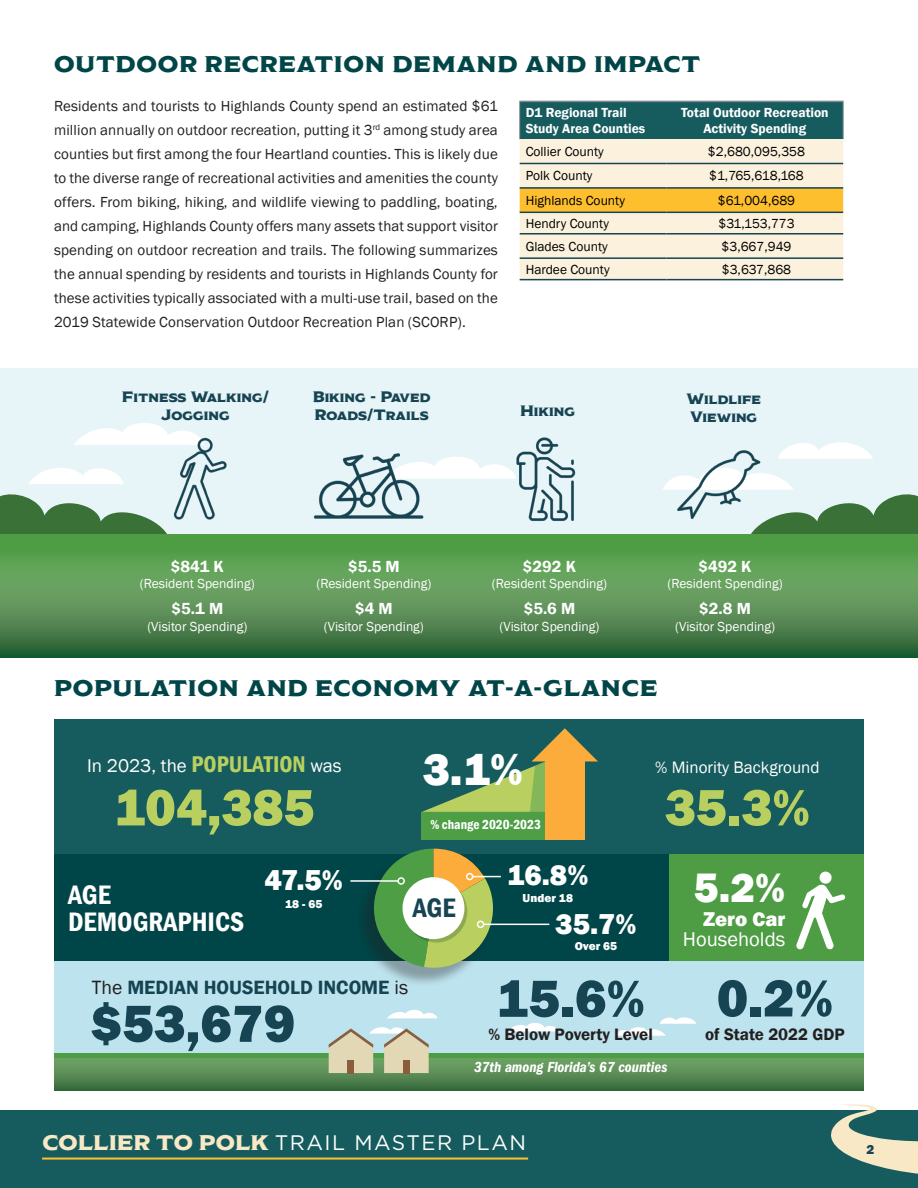
<style>
.page{position:relative;width:918px;height:1188px;background:#fff}
.page>*{position:absolute;margin:0;border:0;box-sizing:border-box;transform-origin:0 0}
.t1{font:800 54px "Franklin Gothic";color:#164452}
.t2{font:800 52.95px "Franklin Gothic";color:#b9d061}
.t3{font:800 46.35px "Franklin Gothic";color:#fff}
.t4{font:800 42.3px "Franklin Gothic";color:#fff}
.t5{font:800 29.7px "Franklin Gothic";color:#fff}
.t6{font:600 condensed 27.45px "Franklin Gothic";color:#fff}
.t7{font:600 condensed 27.45px "Franklin Gothic";color:#164452}
.Header_2{font:22.5px "Modesto Expanded";letter-spacing:.03em;color:#004547}
.t8{font:21px "Gotham";letter-spacing:.07em;color:#fff}
.t9{font:20.55px/19.5px "Franklin Gothic";color:#fff;text-align:right}
.t10{font:600 19.8px "Franklin Gothic";color:#164452}
.t11{font:19.05px "Franklin Gothic";color:#fff}
.t12{font:600 16.95px "Franklin Gothic";color:#231f20}
.t13{font:16.95px "Franklin Gothic";color:#fff}
.t14{font:600 16.5px "Franklin Gothic";color:#fff}
.t15{font:15.15px "ITC Franklin Gothic Std Dm Cd It";color:#fff}
.Body_Text{font:15px/24px "Franklin Gothic";letter-spacing:.01em;color:#231f20;text-align:justify}
.t16{font:15px/18px "Modesto Expanded";color:#164452}
.t17{font:13.5px "Franklin Gothic";color:#fff}
.t18{font:13.5px "Franklin Gothic";color:#000}
.t19{font:600 13.5px/16.2px "Franklin Gothic";color:#fff}
.t20{font:600 condensed 13.5px "Franklin Gothic";color:#fff}
.t21{font:13.5px "Franklin Gothic";letter-spacing:-.02em;color:#000}
.t22{font:800 13.5px "Franklin Gothic";color:#164452}
.t23{font:800 11.85px "Franklin Gothic";color:#fff}
.s1{font-weight:600;font-stretch:condensed;font-size:23.4px;color:#b9d061}
.s2{font-weight:400;color:#231f20}
.s3{font-weight:800}
.s4{font-family:"Modesto Expanded";color:#f8e8c6}
</style>
<div class="page">
<div style="left:0;top:368px;width:918px;height:290px;background:#e7f5f8"></div>
<svg style="left:0;top:494px;width:167px;height:40px"></svg>
<div style="left:0;top:534px;width:918px;height:124px;background:#4e9c44"></div>
<svg style="left:0;top:558px;width:918px;height:100px;background:#538c51"></svg>
<svg style="left:663px;top:442px;width:255px;height:92px"></svg>
<svg style="left:74px;top:423px;width:120px;height:22px"></svg>
<svg style="left:29px;top:468px;width:95px;height:16px"></svg>
<svg style="left:439px;top:457px;width:58px;height:22px"></svg>
<div style="left:54px;top:961px;width:810px;height:129px;background:#bde3ee"></div>
<svg style="left:54px;top:1053px;width:810px;height:6px;background:#529c48"></svg>
<svg style="left:54px;top:1059px;width:810px;height:31px;background:#558752"></svg>
<svg style="left:615px;top:1017px;width:82px;height:19px"></svg>
<svg style="left:387px;top:1010px;width:51px;height:8px"></svg>
<svg style="left:508px;top:1023px;width:50px;height:8px"></svg>
<svg style="left:329px;top:1027px;width:100px;height:46px"></svg>
<div style="left:403px;top:1060px;width:7px;height:13px;background:#8a5d3b"></div>
<div style="left:54px;top:719px;width:810px;height:242px;background:#165c5e"></div>
<div style="left:54px;top:854px;width:616px;height:107px;background:#004547"></div>
<img style="left:313px;top:453px;width:126px;height:66px">
<img style="left:669px;top:442px;width:101px;height:92px">
<img style="left:497px;top:437px;width:79px;height:84px">
<img style="left:158px;top:434px;width:69px;height:90px">
<div style="left:670px;top:854px;width:194px;height:107px;background:#4e9d45"></div>
<div style="left:422px;top:812px;width:150px;height:28px;background:#4d9e45"></div>
<svg style="left:422px;top:728px;width:176px;height:84px"></svg>
<div style="left:545px;top:759px;width:40px;height:81px;background:#fbac3a"></div>
<div style="left:357px;top:852px;width:135px;height:135px;background:#231f20;opacity:.36"></div>
<svg style="left:374px;top:849px;width:127px;height:119px"></svg>
<div style="left:466px;top:873px;width:7px;height:7px;border:2px solid #fff;border-radius:50%"></div>
<hr style="left:484px;top:924px;width:65px;height:1px;background:#fff">
<div style="left:477px;top:921px;width:7px;height:7px;border:2px solid #fff;border-radius:50%"></div>
<hr style="left:350px;top:880px;width:48px;height:2px;background:#fff">
<div style="left:397px;top:877px;width:8px;height:8px;border:2px solid #fff;border-radius:50%"></div>
<div style="left:0;top:1110px;width:918px;height:78px;background:#165c5e"></div>
<svg style="left:831px;top:1104px;width:87px;height:70px"></svg>
<hr style="left:42px;top:1158px;width:486px;height:2px;background:#fdbf2e">
<svg style="left:796px;top:871px;width:49px;height:79px"></svg>
<div style="left:520px;top:102px;width:323px;height:37px;background:#165c5e"></div>
<div style="left:520px;top:139px;width:323px;height:140px;background:#fbf1dd"></div>
<div style="left:520px;top:189px;width:323px;height:23px;background:#fdbf2e"></div>
<hr style="left:519px;top:102px;width:1px;height:37px;background:#939598">
<hr style="left:843px;top:102px;width:1px;height:37px;background:#939598">
<hr style="left:519px;top:101px;width:147px;height:1px;background:#7c8792">
<hr style="left:666px;top:101px;width:178px;height:1px;background:#7c8792">
<hr style="left:520px;top:163px;width:146px;height:1px;background:#164452">
<hr style="left:666px;top:163px;width:177px;height:1px;background:#164452">
<hr style="left:520px;top:257px;width:146px;height:2px;background:#164452">
<hr style="left:666px;top:257px;width:177px;height:2px;background:#164452">
<hr style="left:520px;top:279px;width:146px;height:1px;background:#164452">
<hr style="left:666px;top:279px;width:177px;height:1px;background:#164452">
<hr style="left:520px;top:233px;width:146px;height:2px;background:#164452">
<hr style="left:666px;top:233px;width:177px;height:2px;background:#164452">
<hr style="left:520px;top:187px;width:146px;height:2px;background:#164452">
<hr style="left:666px;top:187px;width:177px;height:2px;background:#164452">
<hr style="left:520px;top:212px;width:146px;height:1px;background:#164452">
<hr style="left:666px;top:212px;width:177px;height:1px;background:#164452">
<p class="Header_2" style="left:54px;top:53px;width:648px">OUTDOOR RECREATION DEMAND AND IMPACT</p>
<p class="Body_Text" style="left:54px;top:95px;width:446px">Residents and tourists to Highlands County spend an estimated $61 million annually on outdoor recreation, putting it 3<sup>rd</sup> among study area counties but first among the four Heartland counties. This is likely due to the diverse range of recreational activities and amenities the county offers. From biking, hiking, and wildlife viewing to paddling, boating, and camping, Highlands County offers many assets that support visitor spending on outdoor recreation and trails. The following summarizes the annual spending by residents and tourists in Highlands County for these activities typically associated with a multi-use trail, based on the 2019 Statewide Conservation Outdoor Recreation Plan (SCORP).</p>
<p class="t19" style="left:526px;top:104px;width:121px">D1 Regional Trail<br>Study Area Counties</p>
<p class="t19" style="left:681px;top:104px;width:149px;text-align:center">Total Outdoor Recreation<br>Activity Spending</p>
<p class="t18" style="left:526px;top:143px;width:80px">Collier County</p>
<p class="t18" style="left:708px;top:143px;width:99px">$2,680,095,358</p>
<p class="t18" style="left:526px;top:168px;width:68px">Polk County</p>
<p class="t21" style="left:709px;top:168px;width:96px">$1,765,618,168</p>
<p class="t18" style="left:526px;top:192px;width:101px">Highlands County</p>
<p class="t18" style="left:718px;top:192px;width:79px">$61,004,689</p>
<p class="t18" style="left:526px;top:215px;width:85px">Hendry County</p>
<p class="t18" style="left:718px;top:215px;width:78px">$31,153,773</p>
<p class="t18" style="left:526px;top:238px;width:84px">Glades County</p>
<p class="t18" style="left:722px;top:238px;width:72px">$3,667,949</p>
<p class="t18" style="left:526px;top:261px;width:85px">Hardee County</p>
<p class="t18" style="left:722px;top:261px;width:71px">$3,637,868</p>
<p class="t16" style="left:122px;top:387px;width:148px;text-align:center">Fitness Walking/<br>Jogging</p>
<p class="t16" style="left:313px;top:387px;width:119px">Biking - Paved<br>Roads/Trails</p>
<p class="t16" style="left:520px;top:402px;width:56px">Hiking</p>
<p class="t16" style="left:687px;top:390px;width:76px">Wildlife</p>
<p class="t16" style="left:690px;top:408px;width:69px">Viewing</p>
<p class="t14" style="left:171px;top:556px;width:55px">$841 K</p>
<p class="t17" style="left:140px;top:575px;width:117px">(Resident Spending)</p>
<p class="t14" style="left:171px;top:599px;width:53px">$5.1 M</p>
<p class="t17" style="left:147px;top:618px;width:101px">(Visitor Spending)</p>
<p class="t14" style="left:348px;top:556px;width:53px">$5.5 M</p>
<p class="t17" style="left:316px;top:575px;width:117px">(Resident Spending)</p>
<p class="t14" style="left:355px;top:599px;width:39px">$4 M</p>
<p class="t17" style="left:324px;top:618px;width:101px">(Visitor Spending)</p>
<p class="t14" style="left:523px;top:556px;width:55px">$292 K</p>
<p class="t17" style="left:492px;top:575px;width:117px">(Resident Spending)</p>
<p class="t14" style="left:524px;top:599px;width:53px">$5.6 M</p>
<p class="t17" style="left:500px;top:618px;width:101px">(Visitor Spending)</p>
<p class="t14" style="left:698px;top:556px;width:55px">$492 K</p>
<p class="t17" style="left:668px;top:575px;width:117px">(Resident Spending)</p>
<p class="t14" style="left:699px;top:599px;width:53px">$2.8 M</p>
<p class="t17" style="left:675px;top:618px;width:101px">(Visitor Spending)</p>
<p class="Header_2" style="left:54px;top:677px;width:605px">POPULATION AND ECONOMY AT-A-GLANCE</p>
<p class="t11" style="left:87px;top:754px;width:256px">In 2023, the <span class="s1">POPULATION</span> was</p>
<p class="t2" style="left:114px;top:773px;width:202px">104,385</p>
<p class="t3" style="left:423px;top:740px;width:102px">3.1%</p>
<p class="t20" style="left:430px;top:816px;width:112px">% change 2020-2023</p>
<p class="t13" style="left:655px;top:757px;width:166px">% Minority Background</p>
<p class="t2" style="left:665px;top:773px;width:147px">35.3%</p>
<p class="t5" style="left:507px;top:856px;width:83px">16.8%</p>
<p class="t5" style="left:265px;top:861px;width:80px">47.5%</p>
<p class="t23" style="left:285px;top:896px;width:39px">18 - 65</p>
<p class="t6" style="left:68px;top:876px;width:44px">AGE</p>
<p class="t23" style="left:523px;top:890px;width:52px">Under 18</p>
<p class="t6" style="left:68px;top:903px;width:177px">DEMOGRAPHICS</p>
<p class="t7" style="left:413px;top:889px;width:44px">AGE</p>
<p class="t5" style="left:555px;top:904px;width:83px">35.7%</p>
<p class="t23" style="left:575px;top:939px;width:44px">Over 65</p>
<p class="t1" style="left:496px;top:964px;width:150px">15.6%</p>
<p class="t12" style="left:489px;top:1023px;width:166px">% Below Poverty Level</p>
<p class="t10" style="left:92px;top:975px;width:318px"><span class="s2">The</span> MEDIAN HOUSEHOLD INCOME <span class="s2">is</span></p>
<p class="t1" style="left:91px;top:989px;width:206px">$53,679</p>
<p class="t15" style="left:474px;top:1058px;width:195px">37th among Florida’s 67 counties</p>
<p class="t4" style="left:694px;top:861px;width:93px">5.2%</p>
<p class="t9" style="left:683px;top:910px;width:104px"><span class="s3">Zero Car<br></span>Households</p>
<p class="t1" style="left:717px;top:963px;width:118px">0.2%</p>
<p class="t12" style="left:705px;top:1023px;width:141px">of State 2022 GDP</p>
<p class="t8" style="left:43px;top:1129px;width:485px"><span class="s4">COLLIER TO POLK</span> TRAIL MASTER PLAN</p>
<p class="t22" style="left:867px;top:1141px;width:9px">2</p>
</div>
